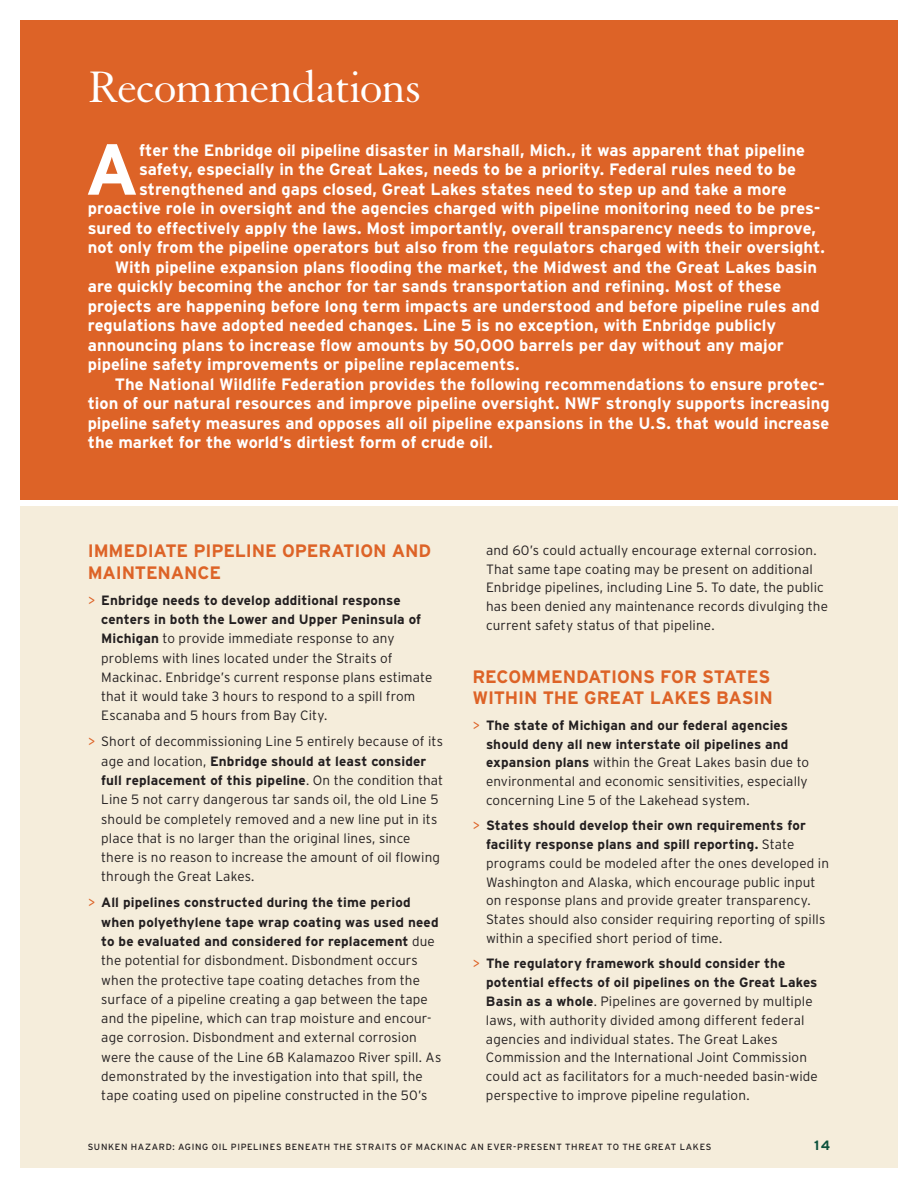
<style>
.page{position:relative;width:918px;height:1188px;background:#fff}
.page>*{position:absolute;margin:0;border:0;box-sizing:border-box;transform-origin:0 0}
.t1{font:700 72.15px "Interstate";color:#fff}
.t2{font:48px "Granjon";letter-spacing:-.02em;color:#fff}
.t3{font:700 18px/21.6px "Interstate";letter-spacing:-.005em;color:#dd6327}
.t4{font:700 16.5px/19.5px "Interstate";color:#fff}
.t5{font:300 13.5px/19.4px "Interstate";letter-spacing:.01em;color:#231f20}
.t6{font:700 13.5px "Interstate";color:#0b513c}
.t7{font:9px "Interstate";letter-spacing:.075em;color:#231f20}
.s1{color:#dd6327}
.s2{font-weight:700}
</style>
<div class="page">
<div style="left:20px;top:506px;width:878px;height:662px;background:#f5eddb"></div>
<div style="left:20px;top:20px;width:878px;height:480px;background:#dd6327"></div>
<h2 class="t2" style="left:88px;top:62px;width:335px">Recommendations</h2>
<h1 class="t1" style="left:85px;top:129px;width:56px">A</h1>
<p class="t4" style="left:139px;top:140px;width:667px">fter the Enbridge oil pipeline disaster in Marshall, M ich., it was apparent that pipeline</p>
<p class="t4" style="left:139px;top:160px;width:659px">safety, especially in the Great Lakes, needs to be a priority. Federal rules need to be</p>
<p class="t4" style="left:139px;top:179px;width:649px">strengthened and gaps closed, Great Lakes states need to step up and take a more</p>
<p class="t4" style="left:88px;top:199px;width:734px">proactive role in oversight and the agencies charged with pipeline monitoring need to be pres-</p>
<p class="t4" style="left:88px;top:218px;width:730px">sured to effectively apply the laws. M ost importantly, overall transparency needs to improve,</p>
<p class="t4" style="left:88px;top:238px;width:739px">not only from the pipeline operators but also from the regulators charged with their oversight.</p>
<p class="t4" style="left:88px;top:257px;width:22px">W</p>
<p class="t4" style="left:88px;top:257px;width:739px;text-indent:41px">ith pipeline expansion plans flooding the market, the M idwest and the Great Lakes basin are quickly becoming the anchor for tar sands transportation and refining. Most of these projects are happening before long term impacts are understood and before pipeline rules and regulations have adopted needed changes. Line 5 is no exception, with Enbridge publicly announcing plans to increase flow amounts by 50,000 barrels per day without any major pipeline safety improvements or pipeline replacements.<br>The National Wildlife Federation provides the following recommendations to ensure protec&shy;tion of our natural resources and improve pipeline oversight. NWF</p>
<p class="t4" style="left:88px;top:394px;width:744px;text-align:justify;text-indent:518px">strongly supports increasing pipeline safety measures and opposes all oil pipeline expansions in the U.S. that would increase the market for the world’s dirtiest form of crude oil.</p>
<h3 class="t3" style="left:88px;top:540px;width:345px">Immediate Pipeli ne Operation and<br>Mai</h3>
<h3 class="t3" style="left:122px;top:561px;width:101px">ntenance</h3>
<p class="t5" style="left:101px;top:590px;width:333px;text-indent:-14px"><span class="s1">&gt;</span> <span class="s2">Enbridge needs to develop additional response centers in both the Lower and Upper Peninsula of M ichigan</span> to provide immediate response to any problems with lines located under the Straits of Mackinac. Enbridge’s current response plans estimate that it would take 3 hours to respond to a spill from Escanaba and 5 hours from Bay City.</p>
<p class="t5" style="left:101px;top:732px;width:343px;text-indent:-14px"><span class="s1">&gt;</span> Short of decommissioning Line 5 entirely because of its age and location, <span class="s2">Enbridge should at least consider full replacement of this pipeline</span>. On the condition that Line 5 not carry dangerous tar sands oil, the old Line 5 should be completely removed and a new line put in its place that is no larger than the original lines, since there is no reason to increase the amount of oil flowing through the Great Lakes.</p>
<p class="t5" style="left:101px;top:893px;width:342px;text-indent:-14px"><span class="s1">&gt;</span> <span class="s2">All pipelines constructed during the time period when polyethylene tape wrap coating was used need to be evaluated and considered for replacement</span> due the potential for disbondment. Disbondment occurs when the protective tape coating detaches from the surface of a pipeline creating a gap between the tape and the pipeline, which can trap moisture and encour&shy;age corrosion. Disbondment and external corrosion were the cause of the Line 6B Kalamazoo River spill. As demonstrated by the investigation into that spill, the tape coating used on pipeline constructed in the 50’s</p>
<p class="t5" style="left:486px;top:541px;width:343px;line-height:18.8px">and 60’s could actually encourage external corrosion.<br>That same tape coating may be present on additional Enbridge pipelines, including Line 5. To date, the public has been denied any maintenance records divulging the current safety status of that pipeline.</p>
<h3 class="t3" style="left:472px;top:666px;width:302px;line-height:21px">Recommendations for States withi n the Great Lakes basi n</h3>
<p class="t5" style="left:486px;top:716px;width:325px;line-height:18.8px;text-indent:-14px"><span class="s1">&gt;</span> <span class="s2">The state of M ichigan and our federal agencies should deny all new interstate oil pipelines and expansion plans</span> within the Great Lakes basin due to environmental and economic sensitivities, especially concerning Line 5 of the Lakehead system.</p>
<p class="t5" style="left:486px;top:816px;width:345px;line-height:18.8px;text-indent:-14px"><span class="s1">&gt;</span> <span class="s2">States should develop their own requirements for facility response plans and spill reporting.</span> State programs could be modeled after the ones developed in Washington and Alaska, which encourage public input on response plans and provide greater transparency.<br>States should also consider requiring reporting of spills within a specified short period of time.</p>
<p class="t5" style="left:486px;top:954px;width:333px;line-height:18.8px;text-indent:-13px"><span class="s1">&gt;</span> <span class="s2">The regulatory framework should consider the potential effects of oil pipelines on the Great Lakes Basin as a whole</span>. Pipelines are governed by multiple laws, with authority divided among different federal agencies and individual states. The Great Lakes Commission and the International Joint Commission could act as facilitators for a much-needed basin-wide perspective to improve pipeline regulation.</p>
<p class="t7" style="left:88px;top:1142px;width:623px">SUNKEN HAZARD: AGING OIL PIPELINES BENEATH THE STRAITS OF MACKINAC AN EVER-PRESENT THREAT TO THE GREAT LAKES</p>
<p class="t6" style="left:814px;top:1138px;width:17px">14</p>
</div>
